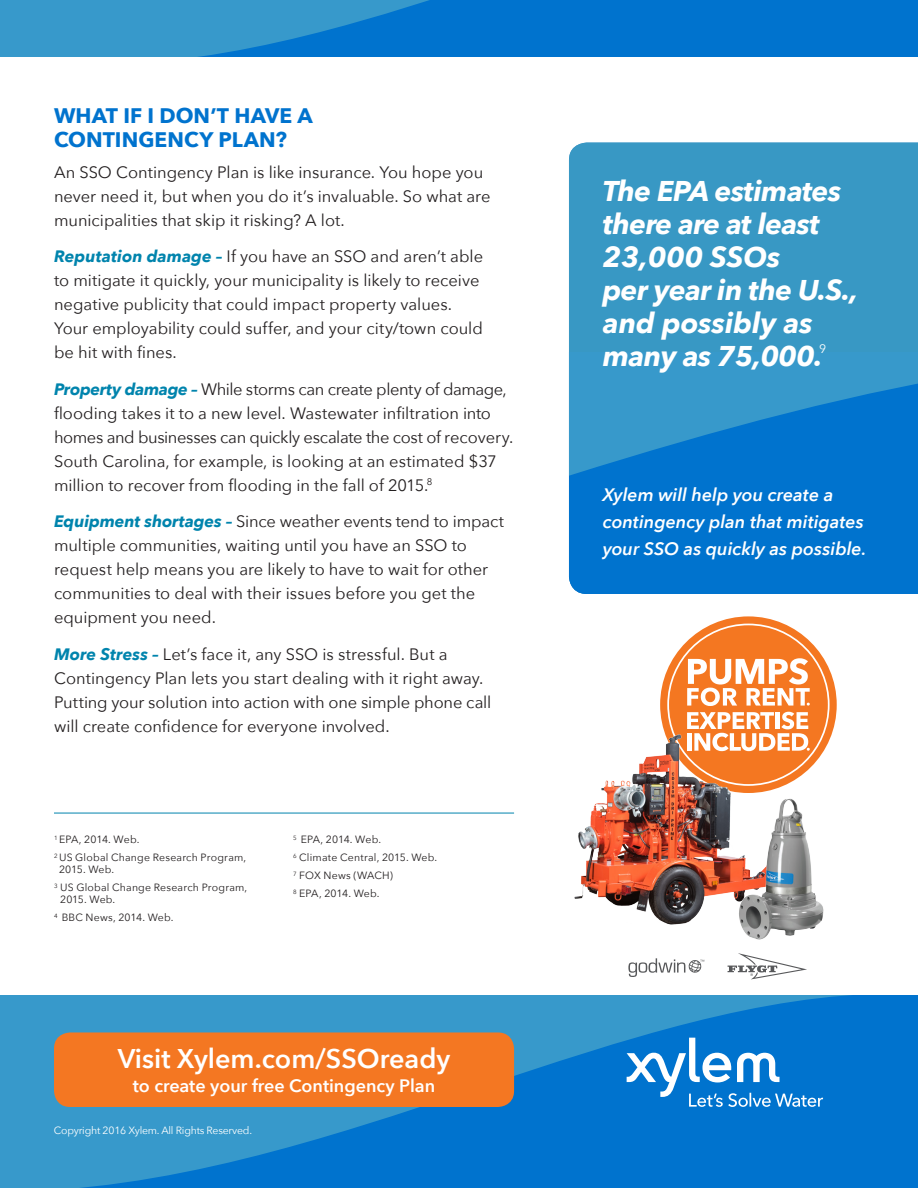
<style>
.page{position:relative;width:918px;height:1188px;background:#fff}
.page>*{position:absolute;margin:0;border:0;box-sizing:border-box;transform-origin:0 0}
.t1{font:italic 700 28.5px/33px "Avenir Next";letter-spacing:-.02em;color:#fff}
.t2{font:italic 700 28.5px/33px "Avenir Next";color:#fff}
.t3{font:600 27px "Avenir Next";color:#fff}
.t4{font:700 21px/24px "Avenir Next";letter-spacing:.005em;color:#0073ce}
.t5{font:italic 600 18px/27px "Avenir Next";color:#fff}
.t6{font:600 18px "Avenir Next";color:#fff}
.t7{font:16.5px/24px "Avenir Next";color:#231f20}
.t8{font:12.3px "Avenir Next";color:#fff}
.t9{font:10.5px/12px "Avenir Next";letter-spacing:.015em;color:#231f20}
.t10{font:10.5px "Avenir Next";letter-spacing:-.005em;color:#231f20}
.t11{font:10.5px "Avenir Next";letter-spacing:-.02em;color:#fff}
.t12{font:4.65px "Avenir Next LT Pro";color:#57585a}
.s1{font-weight:700;font-style:italic;color:#0084ad}
</style>
<div class="page">
<svg style="left:569px;top:143px;width:349px;height:451px;background:#238ac8"></svg>
<svg style="left:0;top:995px;width:918px;height:193px;background:#1883cc"></svg>
<svg style="left:0;top:0;width:918px;height:56px;background:#1380cc"></svg>
<svg style="left:660px;top:616px;width:177px;height:177px;background:#f58539"></svg>
<div style="left:668px;top:624px;width:161px;height:161px;background:#f47721;border-radius:50%"></div>
<svg style="left:687px;top:712px;width:123px;height:39px"></svg>
<svg style="left:687px;top:658px;width:123px;height:48px"></svg>
<div style="left:54px;top:1032px;width:460px;height:75px;background:#f47722;border-radius:16px"></div>
<img style="left:574px;top:735px;width:195px;height:189px">
<img style="left:728px;top:783px;width:96px;height:157px">
<hr style="left:54px;top:813px;width:460px;height:1px;background:#0084ad">
<svg style="left:627px;top:1038px;width:196px;height:69px"></svg>
<svg style="left:628px;top:958px;width:74px;height:19px"></svg>
<svg style="left:728px;top:953px;width:79px;height:26px"></svg>
<p class="t4" style="left:54px;top:103px;width:260px">WHAT IF I DON’T HAVE A<br>CONTINGENCY PLAN?</p>
<p class="t7" style="left:54px;top:160px;width:438px">An SSO Contingency Plan is like insurance. You hope you never need it, but when you do it’s invaluable. So what are municipalities that skip it risking? A lot.</p>
<p class="t7" style="left:54px;top:244px;width:431px"><span class="s1">Reputation damage –</span> If you have an SSO and aren’t able to mitigate it quickly, your municipality is likely to receive negative publicity that could impact property values.<br>Your employability could suffer, and your city/town could be hit with fines.</p>
<p class="t7" style="left:54px;top:376px;width:461px"><span class="s1">Property damage –</span> While storms can create plenty of damage, flooding takes it to a new level. Wastewater infiltration into homes and businesses can quickly escalate the cost of recovery.<br>South Carolina, for example, is looking at an estimated $37 million to recover from flooding in the fall of 2015.<sup>8</sup></p>
<p class="t7" style="left:54px;top:509px;width:452px"><span class="s1">Equipment shortages –</span> Since weather events tend to impact multiple communities, waiting until you have an SSO to request help means you are likely to have to wait for other communities to deal with their issues before you get the equipment you need.</p>
<p class="t7" style="left:54px;top:641px;width:439px"><span class="s1">More Stress –</span> Let’s face it, any SSO is stressful. But a Contingency Plan lets you start dealing with it right away.<br>Putting your solution into action with one simple phone call will create confidence for everyone involved.</p>
<p class="t10" style="left:54px;top:831px;width:87px"><sup>1</sup> EPA, 2014. Web.</p>
<p class="t9" style="left:59px;top:851px;width:189px;text-indent:-5px"><sup>2</sup> US Global Change Research Program,<br>2015. Web.</p>
<p class="t9" style="left:60px;top:881px;width:189px;text-indent:-6px"><sup>3</sup> US Global Change Research Program,<br>2015. Web.</p>
<p class="t9" style="left:54px;top:911px;width:121px"><sup>4</sup> BBC News, 2014. Web.</p>
<p class="t10" style="left:293px;top:831px;width:90px"><sup>5</sup> EPA, 2014. Web.</p>
<p class="t9" style="left:293px;top:851px;width:146px"><sup>6</sup> Climate Central, 2015. Web.</p>
<p class="t9" style="left:293px;top:869px;width:101px"><sup>7</sup> FOX News (WACH)</p>
<p class="t10" style="left:293px;top:885px;width:88px"><sup>8</sup> EPA, 2014. Web.</p>
<p class="t3" style="left:118px;top:1035px;width:334px">Visit Xylem.com/SSOready</p>
<p class="t6" style="left:133px;top:1070px;width:304px">to create your free Contingency Plan</p>
<p class="t11" style="left:54px;top:1121px;width:200px">Copyright 2016 Xylem. All Rights Reserved.</p>
<p class="t1" style="left:603px;top:174px;width:240px">The EPA estimates there are at least<br>23,000 SSOs</p>
<p class="t2" style="left:603px;top:273px;width:257px">per year in the U.S., and possibly as</p>
<p class="t1" style="left:603px;top:339px;width:221px">many as 75,000.</p>
<p class="t8" style="left:819px;top:339px;width:9px">9</p>
<p class="t5" style="left:603px;top:481px;width:265px">Xylem will help you create a contingency plan that mitigates your SSO as quickly as possible.</p>
<p class="t12" style="left:700px;top:958px;width:6px">™</p>
</div>
